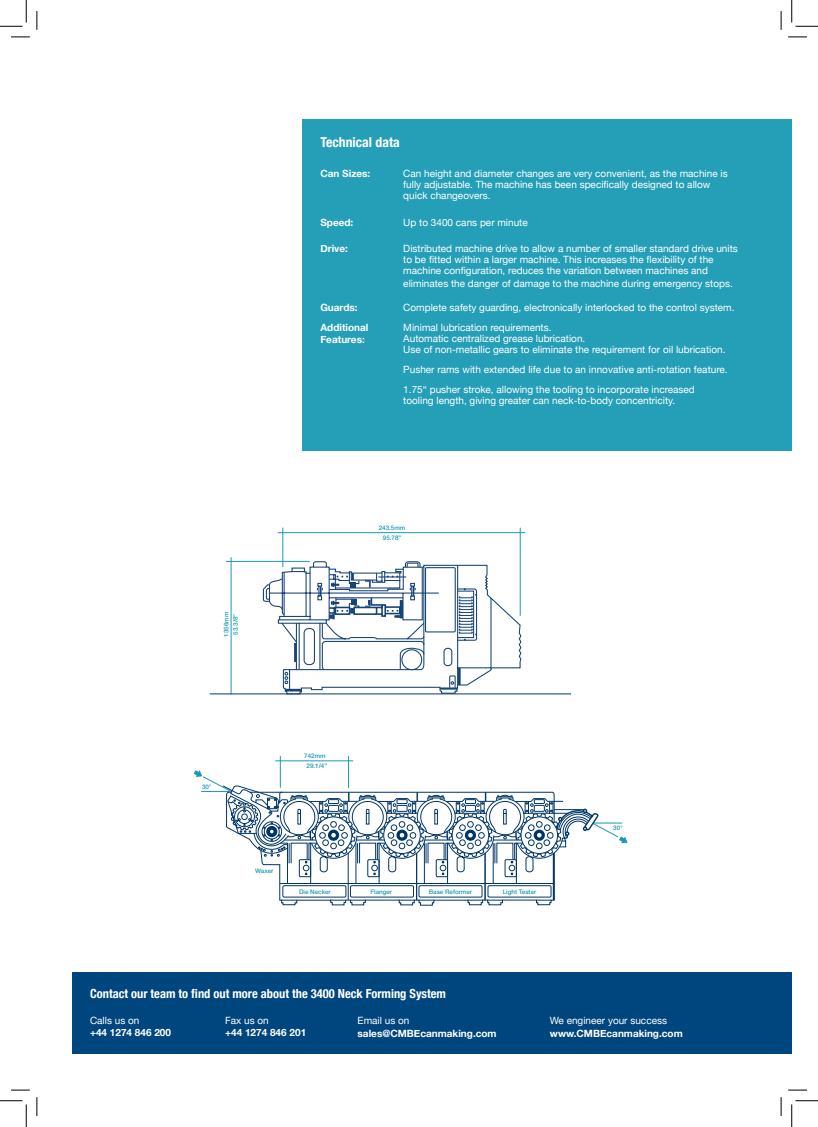
<style>
.page{position:relative;width:818px;height:1127px;background:#fff}
.page>*{position:absolute;margin:0;border:0;box-sizing:border-box;transform-origin:0 0}
.t1{font:700 condensed 13.75px "Helvetica Neue";color:#fff}
.t2{font:700 condensed 12.5px "Helvetica Neue";color:#fff}
.t3{font:10px/11.2px "Helvetica Neue";color:#fff}
.t4{font:700 10px/20px "Helvetica Neue";color:#fff}
.t5{font:500 6.25px "Helvetica Neue";color:#1a9ab5}
</style>
<div class="page">
<div style="left:303px;top:119px;width:489px;height:332px;background:#259fb8"></div>
<div style="left:72px;top:971px;width:720px;height:82px;background:#00467e"></div>
<hr style="left:275px;top:760px;width:78px;height:1px;background:#1a9ab5">
<hr style="left:278px;top:532px;width:247px;height:1px;background:#1a9ab5">
<hr style="left:226px;top:561px;width:84px;height:1px;background:#1a9ab5">
<hr style="left:280px;top:755px;width:1px;height:32px;background:#1a9ab5">
<hr style="left:283px;top:527px;width:1px;height:40px;background:#1a9ab5">
<hr style="left:231px;top:557px;width:1px;height:137px;background:#1a9ab5">
<hr style="left:348px;top:755px;width:1px;height:32px;background:#1a9ab5">
<hr style="left:520px;top:527px;width:1px;height:88px;background:#1a9ab5">
<svg style="left:194px;top:770px;width:434px;height:135px"></svg>
<svg style="left:209px;top:562px;width:363px;height:132px"></svg>
<svg style="left:262px;top:560px;width:260px;height:134px"></svg>
<svg style="left:11px;top:36px;width:19px;height:2px"></svg>
<svg style="left:788px;top:36px;width:19px;height:2px"></svg>
<svg style="left:11px;top:1089px;width:19px;height:1px"></svg>
<svg style="left:788px;top:1089px;width:19px;height:1px"></svg>
<svg style="left:36px;top:11px;width:2px;height:19px"></svg>
<svg style="left:36px;top:1097px;width:2px;height:18px"></svg>
<svg style="left:780px;top:11px;width:2px;height:19px"></svg>
<svg style="left:780px;top:1097px;width:2px;height:18px"></svg>
<svg style="left:0;top:0;width:27px;height:27px"></svg>
<svg style="left:0;top:1100px;width:27px;height:26px"></svg>
<svg style="left:791px;top:0;width:27px;height:27px"></svg>
<svg style="left:791px;top:1100px;width:27px;height:26px"></svg>
<h1 class="t1" style="left:321px;top:131px;width:81px">Technical data</h1>
<p class="t4" style="left:320px;top:163px;width:52px">Can Sizes:</p>
<p class="t4" style="left:320px;top:211px;width:34px">Speed:</p>
<p class="t4" style="left:320px;top:238px;width:29px">Drive:</p>
<p class="t4" style="left:320px;top:296px;width:50px">Guards:<br>Additional</p>
<p class="t4" style="left:320px;top:329px;width:46px">Features:</p>
<p class="t3" style="left:403px;top:167px;width:326px">Can height and diameter changes are very convenient, as the machine is fully adjustable. The machine has been specifically designed to allow quick changeovers.</p>
<p class="t3" style="left:403px;top:215px;width:126px">Up to 3400 cans per minute</p>
<p class="t3" style="left:403px;top:242px;width:336px">Distributed machine drive to allow a number of smaller standard drive units to be fitted within a larger machine. This increases the flexibility of the machine configuration, reduces the variation between machines and</p>
<p class="t3" style="left:403px;top:277px;width:331px">eliminates the danger of damage to the machine during emergency stops.</p>
<p class="t3" style="left:403px;top:296px;width:333px;line-height:20px">Complete safety guarding, electronically interlocked to the control system.<br>Minimal lubrication requirements.</p>
<p class="t3" style="left:403px;top:332px;width:324px">Automatic centralized grease lubrication.<br>Use of non-metallic gears to eliminate the requirement for oil lubrication.</p>
<p class="t3" style="left:403px;top:359px;width:326px;line-height:20px">Pusher rams with extended life due to an innovative anti-rotation feature.<br>1.75“ pusher stroke, allowing the tooling to incorporate increased</p>
<p class="t3" style="left:403px;top:394px;width:273px">tooling length, giving greater can neck-to-body concentricity.</p>
<p class="t5" style="left:221px;top:636px;width:26px;rotate:-90deg">1356mm</p>
<p class="t5" style="left:231px;top:634px;width:22px;rotate:-90deg">53.3/8”</p>
<p class="t5" style="left:379px;top:522px;width:28px">243.5mm</p>
<p class="t5" style="left:383px;top:532px;width:20px">95.78”</p>
<p class="t5" style="left:202px;top:781px;width:11px">30°</p>
<p class="t5" style="left:304px;top:750px;width:23px">742mm</p>
<p class="t5" style="left:306px;top:760px;width:22px">29.1/4”</p>
<p class="t5" style="left:255px;top:865px;width:20px">Waxer</p>
<p class="t5" style="left:299px;top:886px;width:33px">Die Necker</p>
<p class="t5" style="left:370px;top:886px;width:23px">Flanger</p>
<p class="t5" style="left:429px;top:886px;width:45px">Base Reformer</p>
<p class="t5" style="left:503px;top:886px;width:35px">Light Tester</p>
<p class="t5" style="left:613px;top:822px;width:11px">30°</p>
<p class="t2" style="left:90px;top:983px;width:358px">Contact our team to find out more about the 3400 Neck Forming System</p>
<p class="t3" style="left:90px;top:1013px;width:51px">Calls us on</p>
<p class="t4" style="left:90px;top:1021px;width:83px">+44 1274 846 200</p>
<p class="t3" style="left:225px;top:1013px;width:45px">Fax us on</p>
<p class="t4" style="left:225px;top:1021px;width:83px">+44 1274 846 201</p>
<p class="t3" style="left:358px;top:1013px;width:53px">Email us on</p>
<p class="t4" style="left:358px;top:1022px;width:141px">sales@CMBEcanmaking.com</p>
<p class="t3" style="left:550px;top:1014px;width:119px">We engineer your success</p>
<p class="t4" style="left:550px;top:1022px;width:134px">www.CMBEcanmaking.com</p>
</div>
